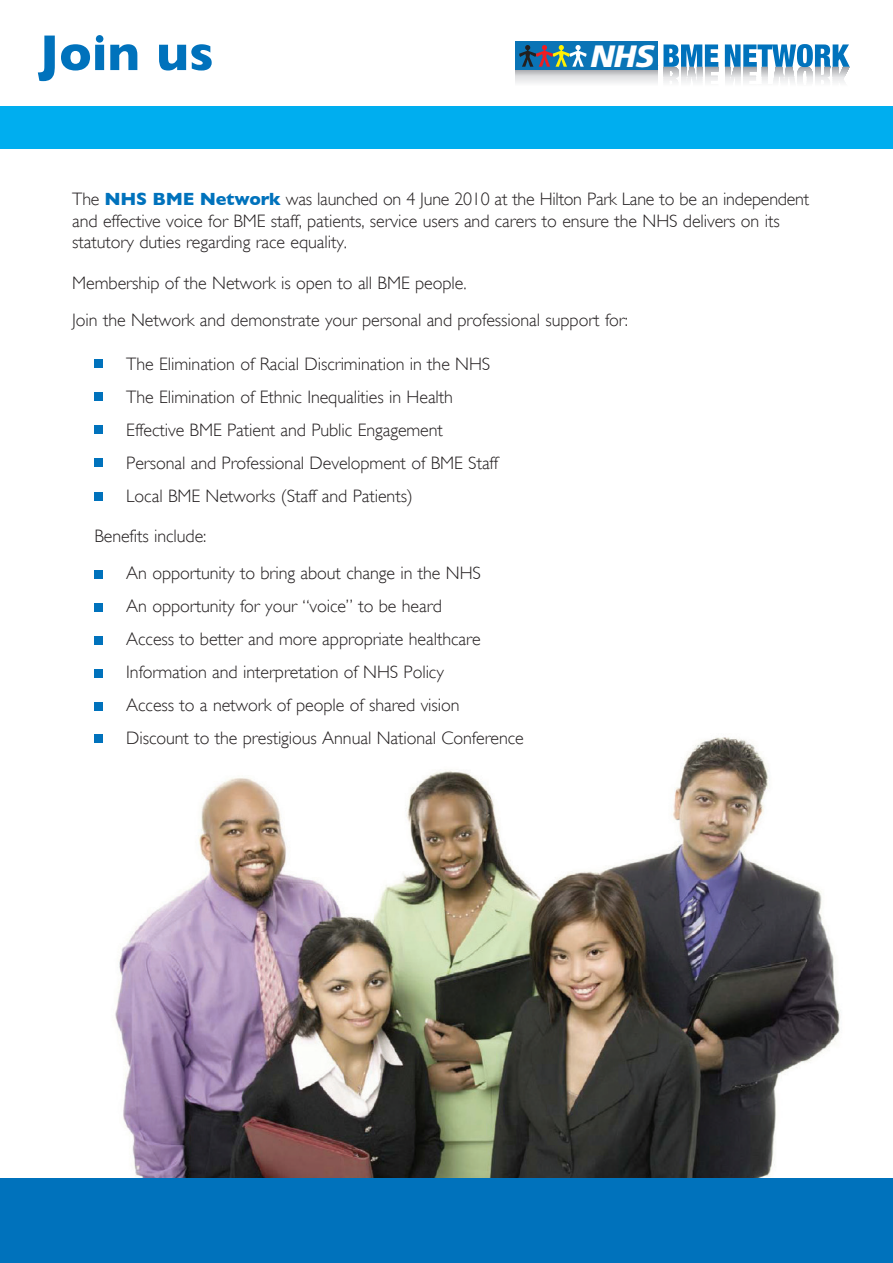
<style>
.page{position:relative;width:893px;height:1263px;background:#fff}
.page>*{position:absolute;margin:0;border:0;box-sizing:border-box;transform-origin:0 0}
.t1{font:700 51px "Gill Sans";color:#0072bc}
.t2{font:italic 900 30.9px "Frutiger";color:#fff}
.t3{font:300 18px/21.6px "Gill Sans";letter-spacing:-.005em;color:#231f20}
.s1{font-weight:700;color:#0072bc}
</style>
<div class="page">
<img style="left:94px;top:734px;width:747px;height:444px">
<div style="left:0;top:106px;width:893px;height:43px;background:#00aeef"></div>
<div style="left:0;top:1178px;width:893px;height:85px;background:#0072bc"></div>
<hr style="left:516px;top:85px;width:142px;height:1px;background:#fbfbfb">
<hr style="left:516px;top:84px;width:142px;height:1px;background:#f8f8f9">
<hr style="left:516px;top:83px;width:142px;height:1px;background:#f4f5f5">
<hr style="left:516px;top:82px;width:142px;height:1px;background:#f1f2f3">
<hr style="left:516px;top:81px;width:142px;height:1px;background:#efeff0">
<hr style="left:516px;top:80px;width:142px;height:1px;background:#ebebed">
<hr style="left:516px;top:79px;width:142px;height:1px;background:#e8e9ea">
<hr style="left:516px;top:78px;width:142px;height:1px;background:#e5e6e8">
<hr style="left:516px;top:77px;width:142px;height:1px;background:#e1e2e4">
<hr style="left:516px;top:76px;width:142px;height:1px;background:#dfe0e2">
<hr style="left:516px;top:75px;width:142px;height:1px;background:#d6d7d9">
<hr style="left:516px;top:74px;width:142px;height:1px;background:#cccdcf">
<hr style="left:516px;top:73px;width:142px;height:1px;background:#c4c5c7">
<hr style="left:516px;top:72px;width:142px;height:1px;background:#bbbcbf">
<hr style="left:516px;top:71px;width:142px;height:1px;background:#b1b2b6">
<hr style="left:516px;top:70px;width:142px;height:1px;background:#a8aaad">
<div style="left:516px;top:41px;width:142px;height:29px;background:#0a74b6"></div>
<svg style="left:519px;top:45px;width:67px;height:22px"></svg>
<svg style="left:663px;top:44px;width:55px;height:39px"></svg>
<svg style="left:725px;top:44px;width:125px;height:39px"></svg>
<div style="left:95px;top:360px;width:8px;height:8px;background:#0072bc"></div>
<div style="left:95px;top:393px;width:8px;height:8px;background:#0072bc"></div>
<div style="left:95px;top:425px;width:8px;height:8px;background:#0072bc"></div>
<div style="left:95px;top:458px;width:8px;height:8px;background:#0072bc"></div>
<div style="left:95px;top:493px;width:8px;height:8px;background:#0072bc"></div>
<div style="left:95px;top:570px;width:8px;height:8px;background:#0072bc"></div>
<div style="left:95px;top:603px;width:8px;height:8px;background:#0072bc"></div>
<div style="left:95px;top:636px;width:8px;height:8px;background:#0072bc"></div>
<div style="left:95px;top:669px;width:8px;height:8px;background:#0072bc"></div>
<div style="left:95px;top:702px;width:8px;height:8px;background:#0072bc"></div>
<div style="left:95px;top:734px;width:8px;height:8px;background:#0072bc"></div>
<p class="t1" style="left:39px;top:23px;width:176px">Join us</p>
<p class="t2" style="left:591px;top:37px;width:65px">NHS</p>
<p class="t3" style="left:72px;top:188px;width:738px">The <span class="s1">NHS BME Network</span> was launched on 4 June 2010 at the Hilton Park Lane to be an independent and effective voice for BME staff, patients, service users and carers to ensure the NHS delivers on its statutory duties regarding race equality.</p>
<p class="t3" style="left:72px;top:271px;width:396px">Membership of the Network is open to all BME people.</p>
<p class="t3" style="left:72px;top:309px;width:557px">Join the Network and demonstrate your personal and professional support for:</p>
<p class="t3" style="left:126px;top:352px;width:366px">The Elimination of Racial Discrimination in the NHS</p>
<p class="t3" style="left:126px;top:385px;width:328px">The Elimination of Ethnic Inequalities in Health</p>
<p class="t3" style="left:126px;top:418px;width:318px">Effective BME Patient and Public Engagement</p>
<p class="t3" style="left:126px;top:451px;width:373px">Personal and Professional Development of BME Staff</p>
<p class="t3" style="left:126px;top:484px;width:288px">Local BME Networks (Staff and Patients)</p>
<p class="t3" style="left:94px;top:524px;width:114px">Benefits include:</p>
<p class="t3" style="left:94px;top:561px;width:388px">• An opportunity to bring about change in the NHS</p>
<p class="t3" style="left:94px;top:594px;width:349px">• An opportunity for your “voice” to be heard</p>
<p class="t3" style="left:94px;top:627px;width:388px">• Access to better and more appropriate healthcare</p>
<p class="t3" style="left:94px;top:660px;width:351px">• Information and interpretation of NHS Policy</p>
<p class="t3" style="left:94px;top:693px;width:367px">• Access to a network of people of shared vision</p>
<p class="t3" style="left:94px;top:726px;width:431px">• Discount to the prestigious Annual National Conference</p>
</div>
